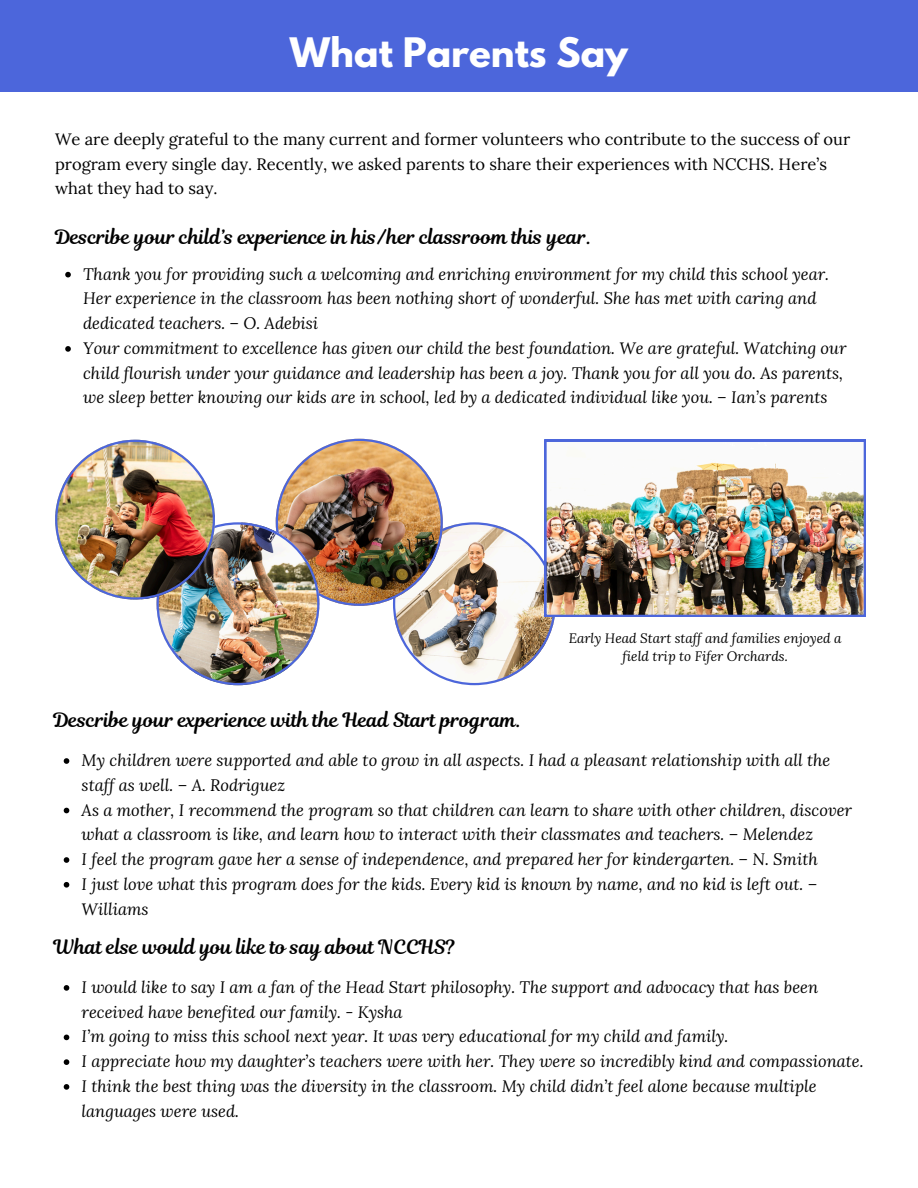
<style>
.page{position:relative;width:918px;height:1188px;background:#fff}
.page>*{position:absolute;margin:0;border:0;box-sizing:border-box;transform-origin:0 0}
.t1{font:700 36px "League Spartan";color:#fff}
.t2{font:19.5px "Magnolia Script";color:#000}
.t3{font:italic 16.5px/24.8px "Lora";color:#000}
.t4{font:16.5px/24.8px "Lora";color:#000}
.t5{font:italic 13.5px/18px "Lora";color:#000;text-align:center}
</style>
<div class="page">
<div style="left:0;top:0;width:918px;height:92px;background:#4c66db"></div>
<svg style="left:65px;top:272px;width:6px;height:5px"></svg>
<svg style="left:65px;top:346px;width:6px;height:6px"></svg>
<svg style="left:64px;top:758px;width:5px;height:6px"></svg>
<svg style="left:64px;top:808px;width:5px;height:5px"></svg>
<svg style="left:64px;top:857px;width:5px;height:6px"></svg>
<svg style="left:64px;top:882px;width:5px;height:6px"></svg>
<svg style="left:64px;top:985px;width:5px;height:6px"></svg>
<svg style="left:64px;top:1035px;width:5px;height:5px"></svg>
<svg style="left:64px;top:1059px;width:5px;height:6px"></svg>
<svg style="left:64px;top:1084px;width:5px;height:6px"></svg>
<img style="left:556px;top:440px;width:310px;height:177px">
<img style="left:55px;top:439px;width:501px;height:246px">
<h1 class="t1" style="left:290px;top:35px;width:340px">What Parents Say</h1>
<p class="t4" style="left:55px;top:127px;width:797px">We are deeply grateful to the many current and former volunteers who contribute to the success of our program every single day. Recently, we asked parents to share their experiences with NCCHS. Here’s what they had to say.</p>
<h3 class="t2" style="left:55px;top:224px;width:538px">Describe your child’s experience in his/her classroom this year.</h3>
<h2 class="t3" style="left:83px;top:261px;width:747px">Thank you for providing such a welcoming and enriching environment for my child this school year.<br>Her experience in the classroom has been nothing short of wonderful. She has met with caring and dedicated teachers. – O. Adebisi</h2>
<p class="t3" style="left:83px;top:335px;width:765px">Your commitment to excellence has given our child the best foundation. We are grateful. Watching our child flourish under your guidance and leadership has been a joy. Thank you for all you do. As parents, we sleep better knowing our kids are in school, led by a dedicated individual like you. – Ian’s parents</p>
<h2 class="t5" style="left:569px;top:628px;width:274px">Early Head Start staff and families enjoyed a field trip to Fifer Orchards.</h2>
<p class="t2" style="left:54px;top:707px;width:469px">Describe your experience with the Head Start program.</p>
<p class="t3" style="left:82px;top:747px;width:750px">My children were supported and able to grow in all aspects. I had a pleasant relationship with all the staff as well. – A. Rodriguez</p>
<p class="t3" style="left:82px;top:797px;width:772px">As a mother, I recommend the program so that children can learn to share with other children, discover what a classroom is like, and learn how to interact with their classmates and teachers. – Melendez</p>
<p class="t3" style="left:82px;top:846px;width:738px">I feel the program gave her a sense of independence, and prepared her for kindergarten. – N. Smith</p>
<p class="t3" style="left:82px;top:871px;width:737px">I just love what this program does for the kids. Every kid is known by name, and no kid is left out. –<br>Williams</p>
<p class="t2" style="left:54px;top:934px;width:404px">What else would you like to say about NCCHS?</p>
<h2 class="t3" style="left:82px;top:974px;width:738px">I would like to say I am a fan of the Head Start philosophy. The support and advocacy that has been received have benefited our family. - Kysha</h2>
<p class="t3" style="left:82px;top:1024px;width:648px">I’m going to miss this school next year. It was very educational for my child and family.</p>
<p class="t3" style="left:82px;top:1049px;width:783px">I appreciate how my daughter’s teachers were with her. They were so incredibly kind and compassionate.</p>
<p class="t3" style="left:82px;top:1073px;width:737px">I think the best thing was the diversity in the classroom. My child didn’t feel alone because multiple languages were used.</p>
</div>
